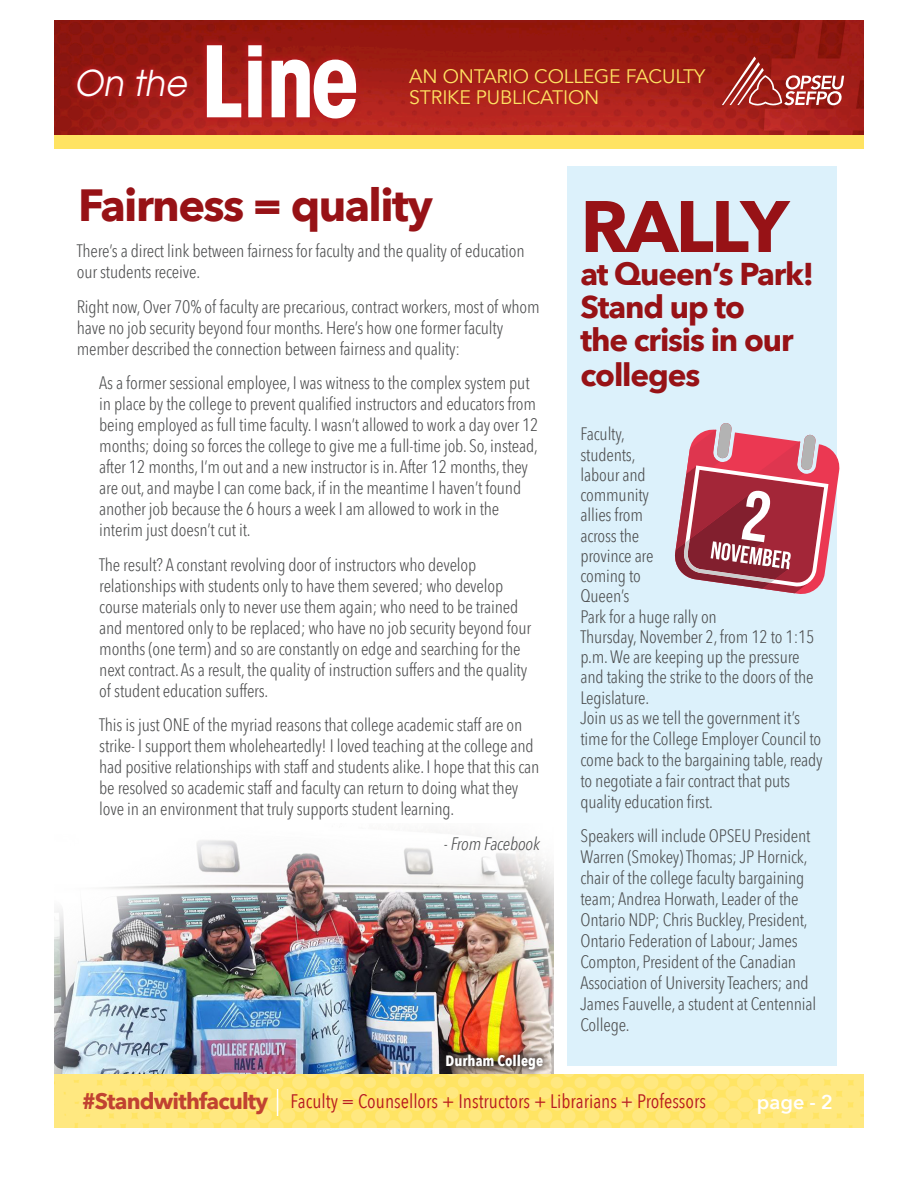
<style>
.page{position:relative;width:918px;height:1188px;background:#fff}
.page>*{position:absolute;margin:0;border:0;box-sizing:border-box;transform-origin:0 0}
.t1{font:700 condensed 99.6px "Avant Garde";color:#fff}
.HEADER_MAIN{font:700 72px "Avenir Next";letter-spacing:-.035em;color:#971216}
.HEADER_MAIN-2{font:700 45px "Avenir Next";letter-spacing:-.035em;color:#971216}
.t2{font:italic 35.4px "Avant Garde";color:#fff;scale:.93 1}
.HEADER_MAIN-3{font:700 31.5px/33.5px "Avenir Next";letter-spacing:-.035em;color:#971216}
.HEADER_MAIN-4{font:700 22.5px "Avenir Next";letter-spacing:-.035em;color:#c14231}
.t3{font:600 19.95px "Avenir Next";color:#fff}
.t4{font:19.5px "Avenir Next Condensed";color:#b81a1f}
.t5{font:19.5px/21px "Avenir";letter-spacing:-.01em;color:#ffe362}
.body_copy_span_colum{font:300 condensed 18px/21px "Avenir Next LT Pro";letter-spacing:-.01em;color:#4b4c4d}
.HEADER_MAIN-5{font:300 condensed 18px/20.2px "Avenir Next LT Pro";letter-spacing:-.01em;color:#4b4c4d}
.body_copy_span_colum-2{font:italic 300 condensed 18px "Avenir Next LT Pro";letter-spacing:-.01em;color:#4b4c4d}
.body_copy{font:700 condensed 15px "Avenir Next LT Pro";color:#fff}
</style>
<div class="page">
<img style="left:54px;top:20px;width:810px;height:115px">
<svg style="left:722px;top:56px;width:122px;height:52px;background:#af4640"></svg>
<div style="left:71px;top:62px;width:123px;height:41px;background:#b81a1f;opacity:.75"></div>
<div style="left:198px;top:36px;width:166px;height:91px;background:#b81a1f;opacity:.75"></div>
<div style="left:54px;top:135px;width:810px;height:13px;background:#ffe362"></div>
<img style="left:54px;top:831px;width:500px;height:243px">
<img style="left:54px;top:1074px;width:810px;height:54px">
<svg style="left:277px;top:1089px;width:1px;height:27px"></svg>
<div style="left:567px;top:166px;width:270px;height:900px;background:#dcf1fb"></div>
<svg style="left:675px;top:423px;width:165px;height:171px"></svg>
<div style="left:437px;top:1045px;width:115px;height:34px;background:#231f20;opacity:.75"></div>
<h3 class="t2" style="left:74px;top:62px;width:122px">On the</h3>
<h1 class="t1" style="left:200px;top:18px;width:162px">Line</h1>
<p class="t5" style="left:409px;top:66px;width:297px">AN ONTARIO COLLEGE FACULTY<br>STRIKE PUBLICATION</p>
<p class="HEADER_MAIN-2" style="left:78px;top:166px;width:356px">Fairness = quality</p>
<p class="body_copy_span_colum" style="left:77px;top:240px;width:449px">There’s a direct link between fairness for faculty and the quality of education our students receive.</p>
<p class="body_copy_span_colum" style="left:77px;top:296px;width:464px">Right now, Over 70% of faculty are precarious, contract workers, most of whom have no job security beyond four months. Here’s how one former faculty member described the connection between fairness and quality:</p>
<p class="body_copy_span_colum" style="left:99px;top:372px;width:441px">As a former sessional employee, I was witness to the complex system put in place by the college to prevent qualified instructors and educators from being employed as full time faculty. I wasn’t allowed to work a day over 12 months; doing so forces the college to give me a full-time job. So, instead, after 12 months, I’m out and a new instructor is in. After 12 months, they are out, and maybe I can come back, if in the meantime I haven’t found another job because the 6 hours a week I am allowed to work in the interim just doesn’t cut it.</p>
<p class="body_copy_span_colum" style="left:99px;top:554px;width:433px">The result? A constant revolving door of instructors who develop relationships with students only to have them severed; who develop course materials only to never use them again; who need to be trained and mentored only to be replaced; who have no job security beyond four months (one term) and so are constantly on edge and searching for the next contract. As a result, the quality of instruction suffers and the quality of student education suffers.</p>
<p class="body_copy_span_colum" style="left:99px;top:714px;width:442px">This is just ONE of the myriad reasons that college academic staff are on strike- I support them wholeheartedly! I loved teaching at the college and had positive relationships with staff and students alike. I hope that this can be resolved so academic staff and faculty can return to doing what they love in an environment that truly supports student learning.</p>
<p class="body_copy_span_colum-2" style="left:444px;top:833px;width:98px">- From Facebook</p>
<p class="body_copy" style="left:446px;top:1051px;width:99px">Durham College</p>
<p class="HEADER_MAIN" style="left:580px;top:164px;width:210px">RALLY</p>
<p class="HEADER_MAIN-3" style="left:580px;top:257px;width:235px">at Queen’s Park!<br>Stand up to<br>the crisis in our colleges</p>
<p class="HEADER_MAIN-5" style="left:580px;top:424px;width:236px">Faculty,<br>students,<br>labour and<br>community<br>allies from<br>across the<br>province are<br>coming to<br>Queen’s<br>Park for a huge rally on<br>Thursday, November 2, from 12 to 1:15 p.m. We are keeping up the pressure and taking the strike to the doors of the<br>Legislature.</p>
<p class="body_copy_span_colum" style="left:580px;top:707px;width:244px">Join us as we tell the government it’s time for the College Employer Council to come back to the bargaining table, ready to negotiate a fair contract that puts quality education first.</p>
<p class="body_copy_span_colum" style="left:580px;top:825px;width:237px">Speakers will include OPSEU President Warren (Smokey) Thomas; JP Hornick, chair of the college faculty bargaining team; Andrea Horwath, Leader of the Ontario NDP; Chris Buckley, President, Ontario Federation of Labour; James Compton, President of the Canadian Association of University Teachers; and James Fauvelle, a student at Centennial College.</p>
<p class="HEADER_MAIN-4" style="left:82px;top:1082px;width:188px">#Standwithfaculty</p>
<p class="t4" style="left:291px;top:1084px;width:417px">Faculty = Counsellors + Instructors + Librarians + Professors</p>
<p class="t3" style="left:757px;top:1085px;width:78px">page - 2</p>
</div>
